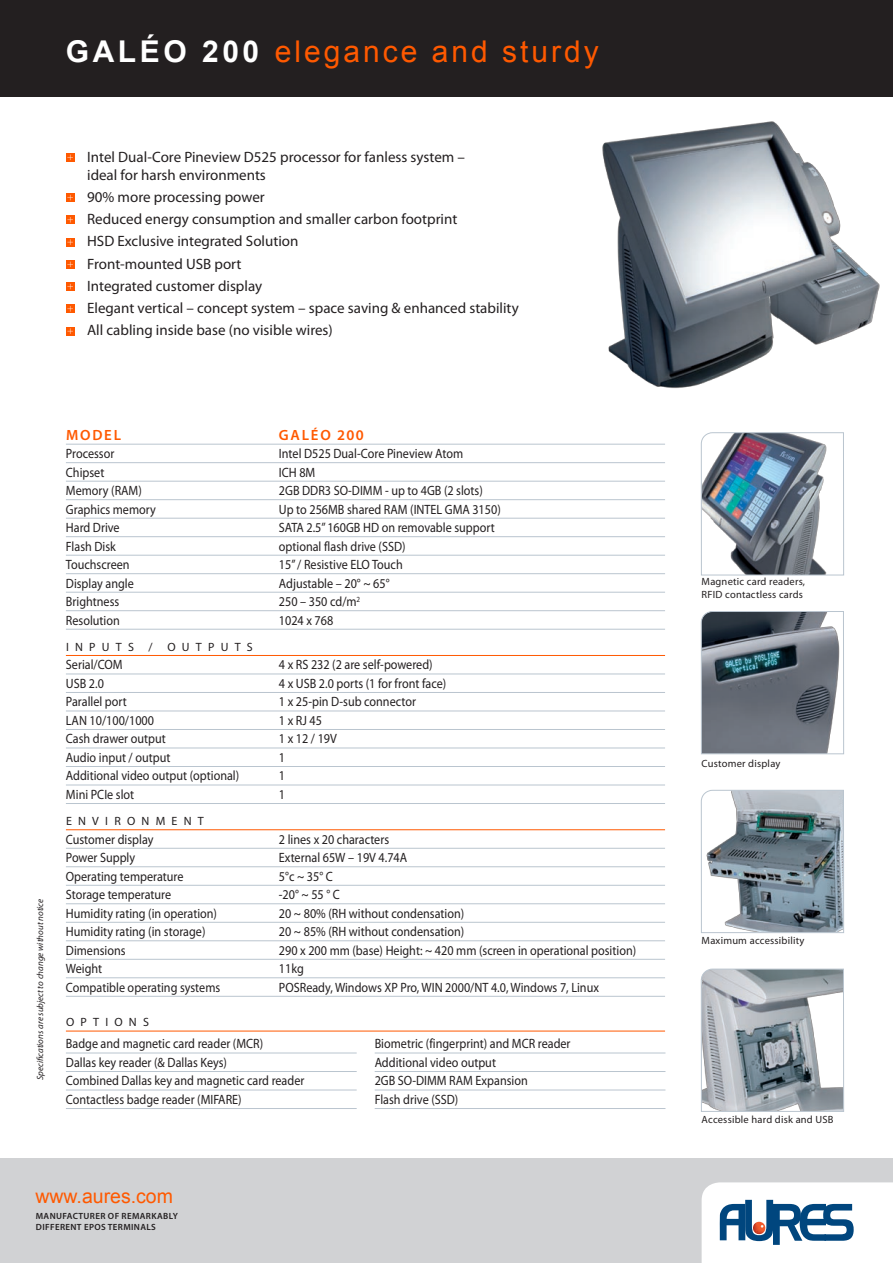
<style>
.page{position:relative;width:893px;height:1263px;background:#fff}
.page>*{position:absolute;margin:0;border:0;box-sizing:border-box;transform-origin:0 0}
.t1{font:30px "Arial";letter-spacing:.1em;color:#ff5900}
.t2{font:19.5px "Arial";color:#ff5900}
.t3{font:15px/22.2px "Myriad Pro";color:#231f20}
.t4{font:600 14.85px "Myriad Pro";letter-spacing:.12em;color:#ff5900}
.t5{font:13.5px/18.5px "Myriad Pro";color:#231f20;scale:.9 1}
.t6{font:12px "Myriad Pro";color:#231f20}
.t7{font:10.5px/12.6px "Myriad Pro";letter-spacing:.02em;color:#231f20}
.t8{font:600 9px/10.8px "Myriad Pro";letter-spacing:.04em;color:#231f20}
.t9{font:italic 9px "Myriad Pro";color:#231f20}
.s1{font-weight:700;color:#fff}
</style>
<div class="page">
<svg style="left:700px;top:968px;width:144px;height:144px;background:#a9b0b6"></svg>
<svg style="left:700px;top:611px;width:144px;height:322px"></svg>
<img style="left:700px;top:432px;width:144px;height:144px">
<div style="left:0;top:1158px;width:893px;height:105px;background:#d1d2d4"></div>
<div style="left:0;top:0;width:893px;height:97px;background:#231f20"></div>
<svg style="left:702px;top:1182px;width:191px;height:81px;background:#cbd8e3"></svg>
<hr style="left:66px;top:444px;width:599px;height:1px;background:#bac5cf">
<hr style="left:66px;top:462px;width:599px;height:1px;background:#bac5cf">
<hr style="left:66px;top:481px;width:599px;height:1px;background:#bac5cf">
<hr style="left:66px;top:499px;width:599px;height:1px;background:#bac5cf">
<hr style="left:66px;top:518px;width:599px;height:1px;background:#bac5cf">
<hr style="left:66px;top:536px;width:599px;height:1px;background:#bac5cf">
<hr style="left:66px;top:555px;width:599px;height:1px;background:#bac5cf">
<hr style="left:66px;top:573px;width:599px;height:1px;background:#bac5cf">
<hr style="left:66px;top:592px;width:599px;height:1px;background:#bac5cf">
<hr style="left:66px;top:610px;width:599px;height:1px;background:#bac5cf">
<hr style="left:66px;top:629px;width:599px;height:1px;background:#bac5cf">
<hr style="left:66px;top:655px;width:599px;height:1px;background:#ff5900">
<hr style="left:66px;top:674px;width:599px;height:1px;background:#bac5cf">
<hr style="left:66px;top:692px;width:599px;height:1px;background:#bac5cf">
<hr style="left:66px;top:711px;width:599px;height:1px;background:#bac5cf">
<hr style="left:66px;top:729px;width:599px;height:1px;background:#bac5cf">
<hr style="left:66px;top:748px;width:599px;height:1px;background:#bac5cf">
<hr style="left:66px;top:766px;width:599px;height:1px;background:#bac5cf">
<hr style="left:66px;top:785px;width:599px;height:1px;background:#bac5cf">
<hr style="left:66px;top:803px;width:599px;height:1px;background:#bac5cf">
<hr style="left:66px;top:829px;width:599px;height:1px;background:#ff5900">
<hr style="left:66px;top:848px;width:599px;height:1px;background:#bac5cf">
<hr style="left:66px;top:866px;width:599px;height:1px;background:#bac5cf">
<hr style="left:66px;top:885px;width:599px;height:1px;background:#bac5cf">
<hr style="left:66px;top:903px;width:599px;height:1px;background:#bac5cf">
<hr style="left:66px;top:922px;width:599px;height:1px;background:#bac5cf">
<hr style="left:66px;top:940px;width:599px;height:1px;background:#bac5cf">
<hr style="left:66px;top:959px;width:599px;height:1px;background:#bac5cf">
<hr style="left:66px;top:977px;width:599px;height:1px;background:#bac5cf">
<hr style="left:66px;top:996px;width:599px;height:1px;background:#bac5cf">
<hr style="left:66px;top:1031px;width:599px;height:1px;background:#ff5900">
<div style="left:66px;top:153px;width:8px;height:9px;background:#ff5900"></div>
<svg style="left:67px;top:155px;width:6px;height:5px"></svg>
<svg style="left:66px;top:193px;width:8px;height:9px"></svg>
<svg style="left:67px;top:195px;width:6px;height:5px"></svg>
<div style="left:66px;top:216px;width:8px;height:8px;background:#ff5900"></div>
<svg style="left:67px;top:217px;width:6px;height:6px"></svg>
<div style="left:66px;top:238px;width:8px;height:8px;background:#ff5900"></div>
<svg style="left:67px;top:239px;width:6px;height:6px"></svg>
<div style="left:66px;top:260px;width:8px;height:9px;background:#ff5900"></div>
<svg style="left:67px;top:262px;width:6px;height:5px"></svg>
<svg style="left:66px;top:282px;width:8px;height:9px"></svg>
<svg style="left:67px;top:284px;width:6px;height:5px"></svg>
<div style="left:66px;top:305px;width:8px;height:8px;background:#ff5900"></div>
<svg style="left:67px;top:306px;width:6px;height:6px"></svg>
<div style="left:66px;top:327px;width:8px;height:8px;background:#ff5900"></div>
<svg style="left:67px;top:328px;width:6px;height:6px"></svg>
<hr style="left:66px;top:1052px;width:291px;height:1px;background:#bac5cf">
<hr style="left:66px;top:1071px;width:291px;height:1px;background:#bac5cf">
<hr style="left:66px;top:1089px;width:291px;height:1px;background:#bac5cf">
<hr style="left:66px;top:1108px;width:291px;height:1px;background:#bac5cf">
<hr style="left:375px;top:1052px;width:290px;height:1px;background:#bac5cf">
<hr style="left:375px;top:1071px;width:290px;height:1px;background:#bac5cf">
<hr style="left:375px;top:1089px;width:290px;height:1px;background:#bac5cf">
<hr style="left:375px;top:1108px;width:290px;height:1px;background:#bac5cf">
<img style="left:602px;top:121px;width:278px;height:268px">
<h1 class="t1" style="left:66px;top:32px;width:534px"><span class="s1">GALÉO 200</span> elegance and sturdy</h1>
<p class="t3" style="left:87px;top:147px;width:379px;line-height:18px">Intel Dual-Core Pineview D525 processor for fanless system – ideal for harsh environments</p>
<p class="t3" style="left:87px;top:185px;width:433px">90% more processing power<br>Reduced energy consumption and smaller carbon footprint<br>HSD Exclusive integrated Solution<br>Front-mounted USB port<br>Integrated customer display<br>Elegant vertical – concept system – space saving &amp; enhanced stability All cabling inside base (no visible wires)</p>
<p class="t9" style="left:35px;top:1080px;width:183px;rotate:-90deg">Specifications are subject to change without notice</p>
<p class="t4" style="left:66px;top:425px;width:56px">MODEL</p>
<p class="t4" style="left:279px;top:425px;width:86px">GALÉO 200</p>
<p class="t5" style="left:66px;top:444px;width:55px">Processor</p>
<p class="t5" style="left:279px;top:444px;width:206px">Intel D525 Dual-Core Pineview Atom</p>
<p class="t5" style="left:66px;top:463px;width:44px">Chipset</p>
<p class="t5" style="left:279px;top:463px;width:42px">ICH 8M</p>
<p class="t5" style="left:66px;top:481px;width:86px">Memory (RAM)</p>
<p class="t5" style="left:279px;top:481px;width:228px">2GB DDR3 SO-DIMM - up to 4GB (2 slots)</p>
<p class="t5" style="left:66px;top:500px;width:101px">Graphics memory</p>
<p class="t5" style="left:279px;top:500px;width:248px">Up to 256MB shared RAM (INTEL GMA 3150)</p>
<p class="t5" style="left:66px;top:518px;width:61px">Hard Drive</p>
<p class="t5" style="left:279px;top:518px;width:241px">SATA 2.5” 160GB HD on removable support</p>
<p class="t5" style="left:66px;top:537px;width:57px">Flash Disk</p>
<p class="t5" style="left:279px;top:537px;width:142px">optional flash drive (SSD)</p>
<p class="t5" style="left:66px;top:555px;width:72px">Touchscreen</p>
<p class="t5" style="left:279px;top:555px;width:139px">15’’ / Resistive ELO Touch</p>
<p class="t5" style="left:66px;top:574px;width:77px">Display angle</p>
<p class="t5" style="left:279px;top:574px;width:124px">Adjustable – 20° ~ 65°</p>
<p class="t5" style="left:66px;top:592px;width:61px">Brightness</p>
<p class="t5" style="left:279px;top:592px;width:92px">250 – 350 cd/m<sup>2</sup></p>
<p class="t5" style="left:66px;top:611px;width:61px">Resolution</p>
<p class="t5" style="left:279px;top:611px;width:62px">1024 x 768</p>
<p class="t6" style="left:66px;top:639px;width:22px">I nputs</p>
<p class="t6" style="left:149px;top:639px;width:46px">/ O utputs</p>
<p class="t5" style="left:66px;top:655px;width:65px">Serial/COM</p>
<p class="t5" style="left:279px;top:655px;width:172px">4 x RS 232 (2 are self-powered)</p>
<p class="t5" style="left:66px;top:674px;width:44px">USB 2.0</p>
<p class="t5" style="left:279px;top:674px;width:187px">4 x USB 2.0 ports (1 for front face)</p>
<p class="t5" style="left:66px;top:692px;width:69px">Parallel port</p>
<p class="t5" style="left:279px;top:692px;width:154px">1 x 25-pin D-sub connector</p>
<p class="t5" style="left:66px;top:711px;width:99px">LAN 10/100/1000</p>
<p class="t5" style="left:279px;top:711px;width:49px">1 x RJ 45</p>
<p class="t5" style="left:66px;top:729px;width:113px">Cash drawer output</p>
<p class="t5" style="left:279px;top:729px;width:66px">1 x 12 / 19V</p>
<p class="t5" style="left:66px;top:748px;width:118px">Audio input / output</p>
<p class="t5" style="left:279px;top:748px;width:8px">1</p>
<p class="t5" style="left:66px;top:766px;width:194px">Additional video output (optional)</p>
<p class="t5" style="left:279px;top:766px;width:8px">1</p>
<p class="t5" style="left:66px;top:785px;width:77px">Mini PCIe slot</p>
<p class="t5" style="left:279px;top:785px;width:8px">1</p>
<p class="t6" style="left:66px;top:814px;width:26px">E nvironment</p>
<p class="t5" style="left:66px;top:830px;width:99px">Customer display</p>
<p class="t5" style="left:279px;top:830px;width:124px">2 lines x 20 characters</p>
<p class="t5" style="left:66px;top:848px;width:79px">Power Supply</p>
<p class="t5" style="left:279px;top:848px;width:144px">External 65W – 19V 4.74A</p>
<p class="t5" style="left:66px;top:867px;width:132px">Operating temperature</p>
<p class="t5" style="left:279px;top:867px;width:61px">5°c ~ 35° C</p>
<p class="t5" style="left:66px;top:885px;width:119px">Storage temperature</p>
<p class="t5" style="left:279px;top:885px;width:69px">-20° ~ 55 ° C</p>
<p class="t5" style="left:66px;top:904px;width:169px">Humidity rating (in operation)</p>
<p class="t5" style="left:279px;top:904px;width:207px">20 ~ 80% (RH without condensation)</p>
<p class="t5" style="left:66px;top:922px;width:157px">Humidity rating (in storage)</p>
<p class="t5" style="left:279px;top:922px;width:207px">20 ~ 85% (RH without condensation)</p>
<p class="t5" style="left:66px;top:941px;width:68px">Dimensions</p>
<p class="t5" style="left:279px;top:941px;width:398px">290 x 200 mm (base) Height: ~ 420 mm (screen in operational position)</p>
<p class="t5" style="left:66px;top:959px;width:42px">Weight</p>
<p class="t5" style="left:279px;top:959px;width:29px">11kg</p>
<p class="t5" style="left:66px;top:978px;width:173px">Compatible operating systems</p>
<p class="t5" style="left:279px;top:978px;width:357px">POSReady, Windows XP Pro, WIN 2000/NT 4.0, Windows 7, Linux</p>
<p class="t6" style="left:66px;top:1015px;width:13px">options</p>
<p class="t5" style="left:66px;top:1034px;width:266px">Badge and magnetic card reader (MCR)<br>Dallas key reader (&amp; Dallas Keys)<br>Combined Dallas key and magnetic card reader Contactless badge reader (MIFARE)</p>
<p class="t5" style="left:375px;top:1034px;width:219px">Biometric (fingerprint) and MCR reader<br>Additional video output<br>2GB SO-DIMM RAM Expansion<br>Flash drive (SSD)</p>
<h2 class="t2" style="left:35px;top:1183px;width:139px">www.aures.com</h2>
<p class="t8" style="left:36px;top:1210px;width:144px">MANUFACTURER OF REMARKABLY<br>DIFFERENT EPOS TERMINALS</p>
<p class="t7" style="left:702px;top:575px;width:105px">Magnetic card readers,<br>RFID contactless cards</p>
<p class="t7" style="left:702px;top:756px;width:80px">Customer display</p>
<p class="t7" style="left:702px;top:934px;width:104px">Maximum accessibility</p>
<p class="t7" style="left:702px;top:1113px;width:133px">Accessible hard disk and USB</p>
</div>
